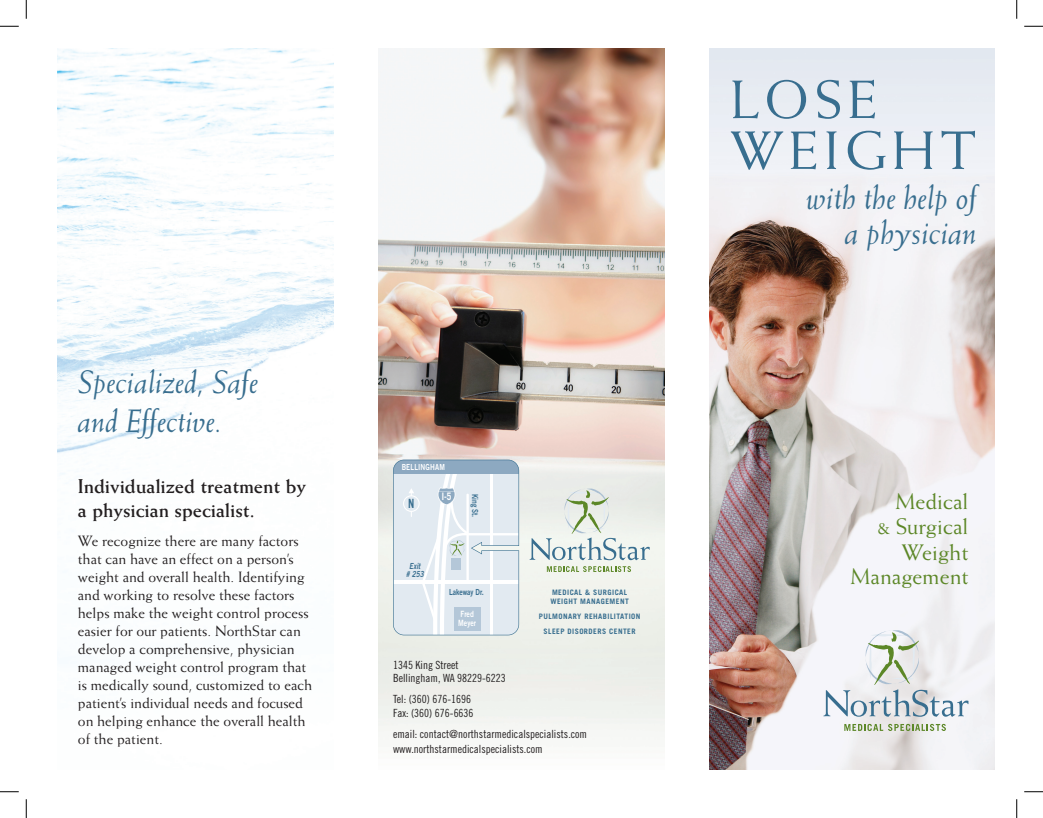
<style>
.page{position:relative;width:1043px;height:818px;background:#fff}
.page>*{position:absolute;margin:0;border:0;box-sizing:border-box;transform-origin:0 0}
.t1{font:54px/50.9px "Weiss";letter-spacing:.1em;color:#386e8f}
.t2{font:italic 33.75px/35px "Weiss";color:#386e8f;text-align:right}
.t3{font:italic 32.5px/39px "Weiss";color:#386e8f}
.t4{font:22.5px/25.6px "Weiss";color:#5c8727;text-align:right}
.t5{font:700 20px/24px "Weiss";color:#231f20}
.t6{font:15px/18px "Weiss";color:#231f20}
.t7{font:700 12.75px "Trade Gothic";color:#386e8f;scale:.8 1}
.t8{font:11.25px/13.5px "Trade Gothic Cond Eighteen";color:#231f20}
.t9{font:700 10.38px "Trade Gothic";color:#fff;scale:.8 1}
.t10{font:8.62px/8.1px "Trade Gothic Bold Two";color:#fff;scale:.8 1}
.t11{font:8.38px "Trade Gothic Bold Two";color:#386e8f;scale:.8 1}
.t12{font:8.38px "Trade Gothic Bold Two";letter-spacing:.02em;color:#fff;scale:.8 1}
.t13{font:italic 8.38px/7.9px "Trade Gothic Bold Two";color:#386e8f;text-align:center;scale:.8 1}
.t14{font:700 7.5px/9px "Trade Gothic";letter-spacing:.06em;color:#386e8f}
</style>
<div class="page">
<img style="left:709px;top:49px;width:285px;height:720px">
<img style="left:379px;top:49px;width:285px;height:687px">
<svg style="left:823px;top:630px;width:145px;height:86px"></svg>
<svg style="left:844px;top:723px;width:101px;height:8px"></svg>
<svg style="left:393px;top:459px;width:126px;height:176px;background:#dae3eb"></svg>
<svg style="left:529px;top:488px;width:120px;height:72px"></svg>
<svg style="left:547px;top:566px;width:84px;height:6px"></svg>
<img style="left:57px;top:49px;width:277px;height:426px">
<svg style="left:0;top:25px;width:19px;height:2px"></svg>
<svg style="left:1024px;top:25px;width:18px;height:2px"></svg>
<svg style="left:0;top:791px;width:19px;height:1px"></svg>
<svg style="left:1024px;top:791px;width:18px;height:1px"></svg>
<svg style="left:25px;top:0;width:2px;height:19px"></svg>
<svg style="left:25px;top:799px;width:2px;height:19px"></svg>
<svg style="left:1016px;top:0;width:1px;height:19px"></svg>
<svg style="left:1016px;top:799px;width:1px;height:19px"></svg>
<h3 class="t3" style="left:78px;top:362px;width:182px">Specialized, Safe and Effective.</h3>
<h3 class="t5" style="left:78px;top:473px;width:230px">Individualized treatment by a physician specialist.</h3>
<p class="t6" style="left:78px;top:531px;width:236px">We recognize there are many factors that can have an effect on a person’s weight and overall health. Identifying and working to resolve these factors helps make the weight control process easier for our patients. NorthStar can develop a comprehensive, physician managed weight control program that is medically sound, customized to each patient’s individual needs and focused on helping enhance the overall health of the patient.</p>
<p class="t12" style="left:402px;top:462px;width:55px">BELLINGHAM</p>
<p class="t7" style="left:408px;top:496px;width:9px">N</p>
<p class="t9" style="left:442px;top:490px;width:14px">I-5</p>
<p class="t13" style="left:405px;top:562px;width:24px">Exit<br># 253</p>
<p class="t11" style="left:480px;top:493px;width:31px;rotate:90deg">King St.</p>
<p class="t11" style="left:449px;top:586px;width:45px">Lakeway Dr.</p>
<p class="t10" style="left:458px;top:610px;width:24px">Fred<br>Meyer</p>
<p class="t14" style="left:550px;top:587px;width:80px">MEDICAL &amp; SURGICAL<br>WEIGHT MANAGEMENT</p>
<p class="t14" style="left:539px;top:608px;width:103px;line-height:15.2px;text-align:center">PULMONARY REHABILITATION<br>SLEEP DISORDERS CENTER</p>
<p class="t8" style="left:393px;top:657px;width:114px">1345 King Street<br>Bellingham, WA 98229-6223</p>
<p class="t8" style="left:393px;top:692px;width:82px">Tel: (360) 676-1696<br>Fax: (360) 676-6636</p>
<p class="t8" style="left:393px;top:726px;width:195px;line-height:15px">email: contact@northstarmedicalspecialists.com www.northstarmedicalspecialists.com</p>
<h1 class="t1" style="left:729px;top:73px;width:247px">LOSE<br>WEIGHT</h1>
<h2 class="t2" style="left:806px;top:180px;width:172px">with the help of a physician</h2>
<h3 class="t4" style="left:877px;top:488px;width:93px">Medical &amp; Surgical<br>Weight</h3>
<h3 class="t4" style="left:850px;top:563px;width:119px">Management</h3>
</div>
